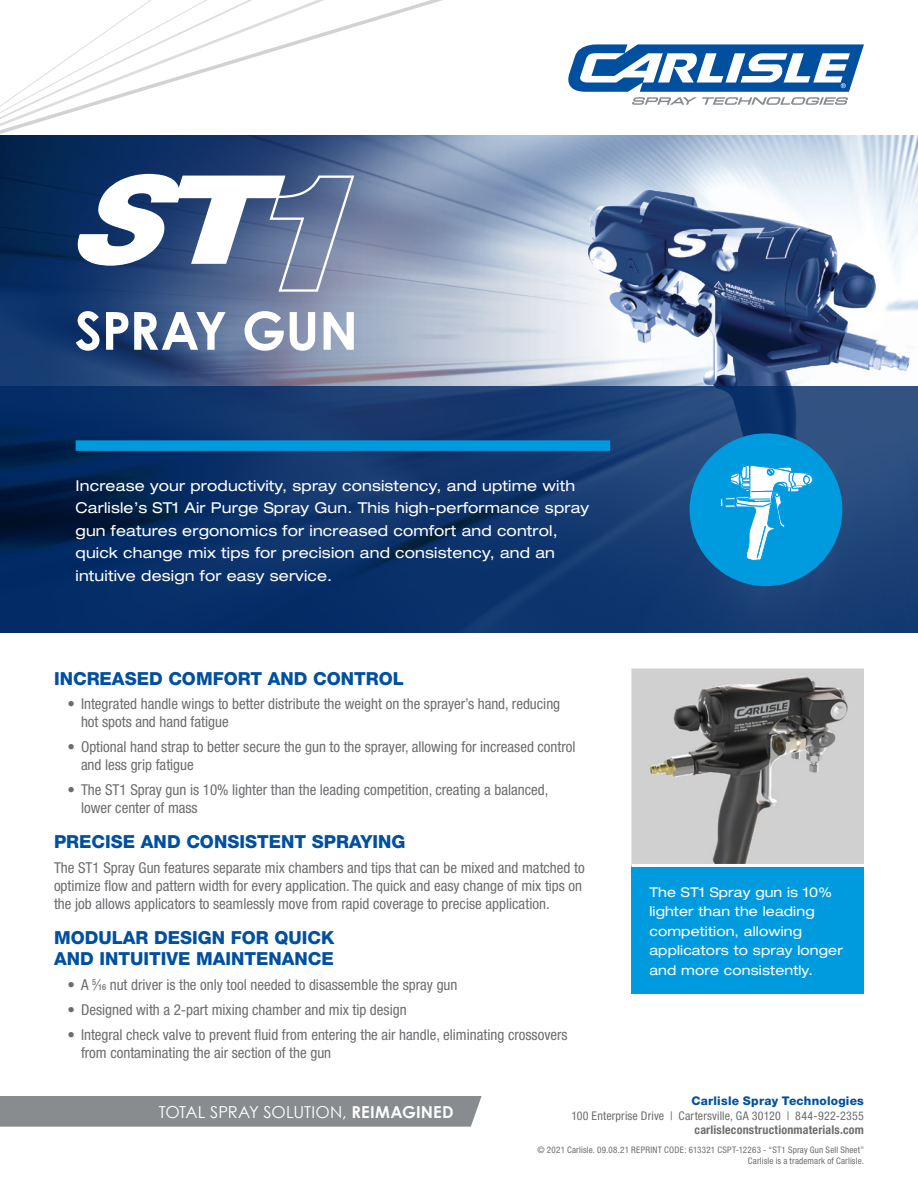
<style>
.page{position:relative;width:918px;height:1188px;background:#fff}
.page>*{position:absolute;margin:0;border:0;box-sizing:border-box;transform-origin:0 0}
.Blue_H2_Heads{font:700 52.5px "Century Gothic";letter-spacing:-.005em;color:#fff}
.t1{font:800 18px/21.6px "Helvetica Neue";color:#01509f}
.Blue_H2_Heads-2{font:16.5px "Century Gothic";letter-spacing:.005em;color:#fff}
.t2{font:condensed 15px/18px "Helvetica Neue";color:#6c6d70}
.Blue_Intro_copy{font:expanded 15px/22.5px "Helvetica Neue";letter-spacing:.01em;color:#fff}
.Blue_Intro_copy-2{font:expanded 13.5px/19.5px "Helvetica Neue";letter-spacing:.01em;color:#fff}
.t3{font:condensed 12px "Helvetica Neue";letter-spacing:.015em;color:#6c6d70}
.t4{font:700 condensed 12px "Helvetica Neue";letter-spacing:.015em;color:#6c6d70}
.t5{font:800 12px "Helvetica Neue";letter-spacing:.02em;color:#01509f}
.t6{font:condensed 9px "Helvetica Neue";letter-spacing:.02em;color:#6c6d70}
.s1{font-weight:500;font-size:8.25px}
.s2{font-weight:700}
</style>
<div class="page">
<svg style="left:0;top:0;width:443px;height:134px"></svg>
<img style="left:672px;top:135px;width:246px;height:44px">
<svg style="left:0;top:135px;width:672px;height:252px;background:#667c9e"></svg>
<img style="left:556px;top:179px;width:362px;height:208px">
<div style="left:631px;top:864px;width:233px;height:130px;background:#009bde"></div>
<div style="left:0;top:1096px;width:482px;height:31px;background:#888c8f"></div>
<svg style="left:568px;top:44px;width:296px;height:61px"></svg>
<img style="left:631px;top:669px;width:233px;height:195px">
<hr style="left:631px;top:864px;width:233px;height:3px;background:#fff">
<svg style="left:0;top:387px;width:918px;height:246px;background:#11356b"></svg>
<div style="left:76px;top:440px;width:534px;height:11px;background:#009bde"></div>
<div style="left:690px;top:433px;width:152px;height:153px;background:#009bde;border-radius:50%"></div>
<svg style="left:77px;top:174px;width:279px;height:119px"></svg>
<svg style="left:720px;top:465px;width:94px;height:96px"></svg>
<p class="Blue_H2_Heads" style="left:75px;top:298px;width:285px">SPRAY GUN</p>
<p class="Blue_Intro_copy" style="left:76px;top:474px;width:515px">Increase your productivity, spray consistency, and uptime with Carlisle’s ST1 Air Purge Spray Gun. This high-performance spray gun features ergonomics for increased comfort and control, quick change mix tips for precision and consistency, and an intuitive design for easy service.</p>
<p class="t1" style="left:54px;top:667px;width:351px">INCREASED COMFORT AND CONTROL</p>
<p class="t2" style="left:81px;top:695px;width:481px;text-indent:-14px">• Integrated handle wings to better distribute the weight on the sprayer’s hand, reducing hot spots and hand fatigue</p>
<p class="t2" style="left:81px;top:738px;width:496px;text-indent:-14px">• Optional hand strap to better secure the gun to the sprayer, allowing for increased control and less grip fatigue</p>
<p class="t2" style="left:81px;top:780px;width:469px;text-indent:-14px">• The ST1 Spray gun is 10% lighter than the leading competition, creating a balanced, lower center of mass</p>
<p class="t1" style="left:54px;top:831px;width:353px">PRECISE AND CONSISTENT SPRAYING</p>
<p class="t2" style="left:54px;top:858px;width:532px">The ST1 Spray Gun features separate mix chambers and tips that can be mixed and matched to optimize flow and pattern width for every application. The quick and easy change of mix tips on the job allows applicators to seamlessly move from rapid coverage to precise application.</p>
<p class="t1" style="left:54px;top:927px;width:282px">MODULAR DESIGN FOR QUICK<br>AND INTUITIVE MAINTENANCE</p>
<p class="t2" style="left:68px;top:976px;width:392px">• A <sup>5</sup>⁄<span class="s1">16</span> nut driver is the only tool needed to disassemble the spray gun</p>
<p class="t2" style="left:68px;top:1001px;width:341px">• Designed with a 2-part mixing chamber and mix tip design</p>
<p class="t2" style="left:81px;top:1025px;width:488px;text-indent:-14px">• Integral check valve to prevent fluid from entering the air handle, eliminating crossovers from contaminating the air section of the gun</p>
<p class="Blue_Intro_copy-2" style="left:649px;top:882px;width:195px">The ST1 Spray gun is 10% lighter than the leading competition, allowing applicators to spray longer and more consistently.</p>
<p class="Blue_H2_Heads-2" style="left:159px;top:1101px;width:297px">TOTAL SPRAY SOLUTION, <span class="s2">REIMAGINED</span></p>
<p class="t5" style="left:692px;top:1094px;width:174px">Carlisle Spray Technologies</p>
<p class="t3" style="left:571px;top:1108px;width:294px">100 Enterprise Drive | Cartersville, GA 30120 | 844-922-2355</p>
<p class="t4" style="left:695px;top:1122px;width:171px">carlisleconstructionmaterials.com</p>
<p class="t6" style="left:538px;top:1145px;width:328px">© 2021 Carlisle. 09.08.21 REPRINT CODE: 613321 CSPT-12263 - “ST1 Spray Gun Sell Sheet”</p>
<p class="t6" style="left:748px;top:1156px;width:118px">Carlisle is a trademark of Carlisle.</p>
</div>
